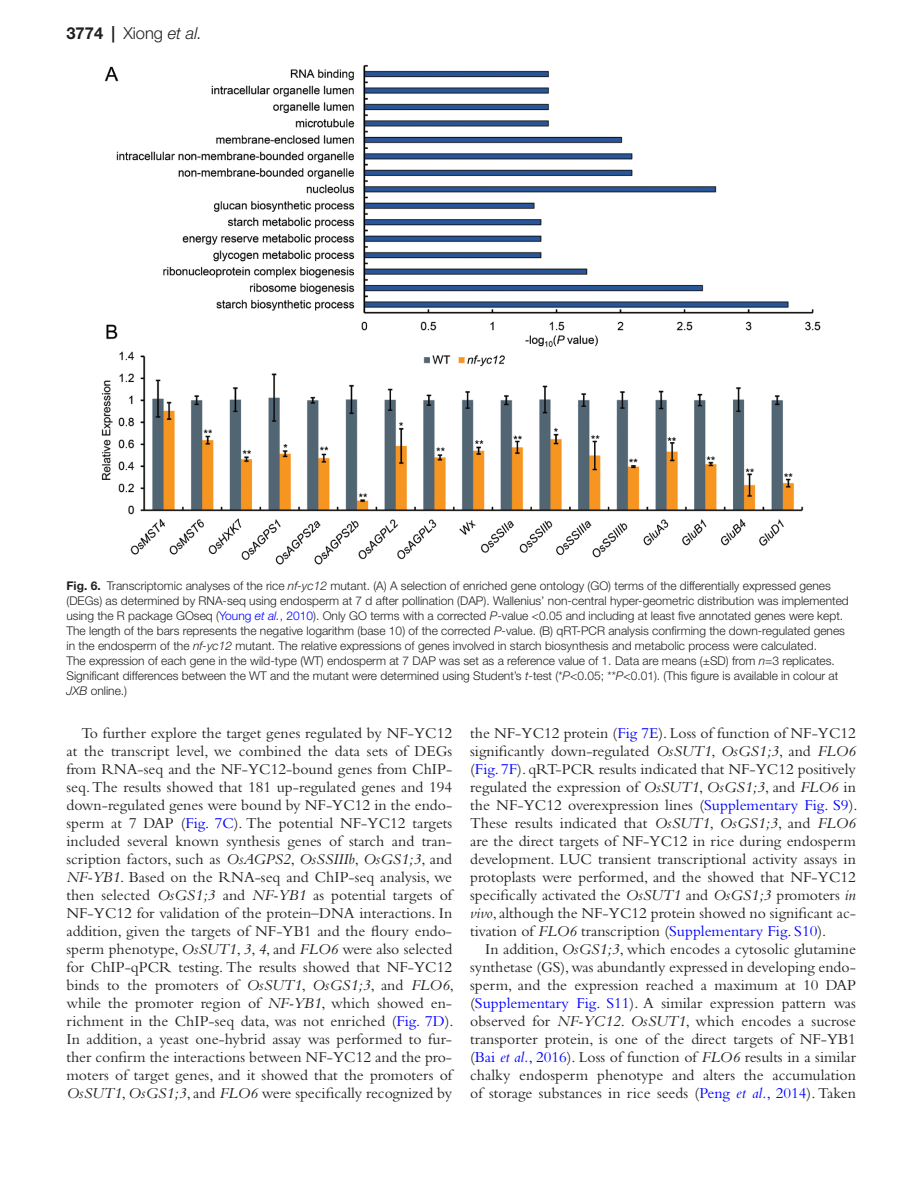
<style>
.page{position:relative;width:919px;height:1187px;background:#fff}
.page>*{position:absolute;margin:0;border:0;box-sizing:border-box;transform-origin:0 0}
.t1{font:700 16.5px "Helvetica Neue LT Std";color:#231f20}
.t2{font:15.75px/18px "Bembo Std";color:#231f20;text-align:justify}
.t3{font:300 12px/15px "Helvetica Neue LT Std";color:#231f20}
.s1{font-weight:300}
.s2{font-weight:300;font-style:italic}
.s3{font-weight:700}
.s4{font-style:italic}
.s5{color:#00f}
.s6{font-style:italic;color:#00f}
</style>
<div class="page">
<img style="left:101px;top:64px;width:720px;height:501px">
<p class="t1" style="left:66px;top:23px;width:137px">3774 | <span class="s1">Xiong</span> <span class="s2">et al.</span></p>
<p class="t3" style="left:66px;top:578px;width:783px"><span class="s3">Fig. 6.</span> Transcriptomic analyses of the rice <span class="s4">nf-yc12</span> mutant. (A) A selection of enriched gene ontology (GO) terms of the differentially expressed genes (DEGs) as determined by RNA-seq using endosperm at 7 d after pollination (DAP). Wallenius’ non-central hyper-geometric distribution was implemented using the R package GOseq (<span class="s5">Young</span> <span class="s6">et al.</span><span class="s5">, 2010</span>). Only GO terms with a corrected <span class="s4">P</span>-value &lt;0.05 and including at least five annotated genes were kept.<br>The length of the bars represents the negative logarithm (base 10) of the corrected <span class="s4">P</span>-value. (B) qRT-PCR analysis confirming the down-regulated genes in the endosperm of the <span class="s4">nf-yc12</span> mutant. The relative expressions of genes involved in starch biosynthesis and metabolic process were calculated.<br>The expression of each gene in the wild-type (WT) endosperm at 7 DAP was set as a reference value of 1. Data are means (±SD) from <span class="s4">n</span>=3 replicates.<br>Significant differences between the WT and the mutant were determined using Student’s <span class="s4">t</span>-test (*<span class="s4">P</span>&lt;0.05; **<span class="s4">P</span>&lt;0.01). (This figure is available in colour at <span class="s4">JXB</span> online.)</p>
<p class="t2" style="left:66px;top:724px;width:389px;text-indent:15px">To further explore the target genes regulated by NF-YC12 at the transcript level, we combined the data sets of DEGs from RNA-seq and the NF-YC12-bound genes from ChIP&shy;seq. The results showed that 181 up-regulated genes and 194 down-regulated genes were bound by NF-YC12 in the endo&shy;sperm at 7 DAP (<span class="s5">Fig. 7C</span>). The potential NF-YC12 targets included several known synthesis genes of starch and tran&shy;scription factors, such as <span class="s4">OsAGPS2</span>, <span class="s4">OsSSIIIb</span>, <span class="s4">OsGS1;3</span>, and <span class="s4">NF-YB1</span>. Based on the RNA-seq and ChIP-seq analysis, we then selected <span class="s4">OsGS1;3</span> and <span class="s4">NF-YB1</span> as potential targets of NF-YC12 for validation of the protein–DNA interactions. In addition, given the targets of NF-YB1 and the floury endo&shy;sperm phenotype, <span class="s4">OsSUT1</span>, <span class="s4">3</span>, <span class="s4">4</span>, and <span class="s4">FLO6</span> were also selected for ChIP-qPCR testing. The results showed that NF-YC12 binds to the promoters of <span class="s4">OsSUT1</span>, <span class="s4">OsGS1;3</span>, and <span class="s4">FLO6</span>, while the promoter region of <span class="s4">NF-YB1</span>, which showed en&shy;richment in the ChIP-seq data, was not enriched (<span class="s5">Fig. 7D</span>).<br>In addition, a yeast one-hybrid assay was performed to fur&shy;ther confirm the interactions between NF-YC12 and the pro&shy;moters of target genes, and it showed that the promoters of <span class="s4">OsSUT1</span>, <span class="s4">OsGS1;3</span>, and <span class="s4">FLO6</span> were specifically recognized by</p>
<p class="t2" style="left:470px;top:724px;width:389px">the NF-YC12 protein (<span class="s5">Fig 7E</span>). Loss of function of NF-YC12 significantly down-regulated <span class="s4">OsSUT1</span>, <span class="s4">OsGS1;3</span>, and <span class="s4">FLO6 </span>(<span class="s5">Fig. 7F</span>). qRT-PCR results indicated that NF-YC12 positively regulated the expression of <span class="s4">OsSUT1</span>, <span class="s4">OsGS1;3</span>, and <span class="s4">FLO6</span> in the NF-YC12 overexpression lines (<span class="s5">Supplementary Fig. S9</span>).<br>These results indicated that <span class="s4">OsSUT1</span>, <span class="s4">OsGS1;3</span>, and <span class="s4">FLO6 </span>are the direct targets of NF-YC12 in rice during endosperm development. LUC transient transcriptional activity assays in protoplasts were performed, and the showed that NF-YC12 specifically activated the <span class="s4">OsSUT1</span> and <span class="s4">OsGS1;3</span> promoters <span class="s4">in vivo</span>, although the NF-YC12 protein showed no significant ac&shy;tivation of <span class="s4">FLO6</span> transcription (<span class="s5">Supplementary Fig. S10</span>).</p>
<p class="t2" style="left:470px;top:940px;width:387px;text-indent:15px">In addition, <span class="s4">OsGS1;3</span>, which encodes a cytosolic glutamine synthetase (GS), was abundantly expressed in developing endo&shy;sperm, and the expression reached a maximum at 10 DAP (<span class="s5">Supplementary Fig. S11</span>). A similar expression pattern was observed for <span class="s4">NF-YC12</span>. <span class="s4">OsSUT1</span>, which encodes a sucrose transporter protein, is one of the direct targets of NF-YB1 (<span class="s5">Bai</span> <span class="s6">et al.</span><span class="s5">, 2016</span>). Loss of function of <span class="s4">FLO6</span> results in a similar chalky endosperm phenotype and alters the accumulation of storage substances in rice seeds (<span class="s5">Peng</span> <span class="s6">et al.</span><span class="s5">, 2014</span>). Taken</p>
</div>
